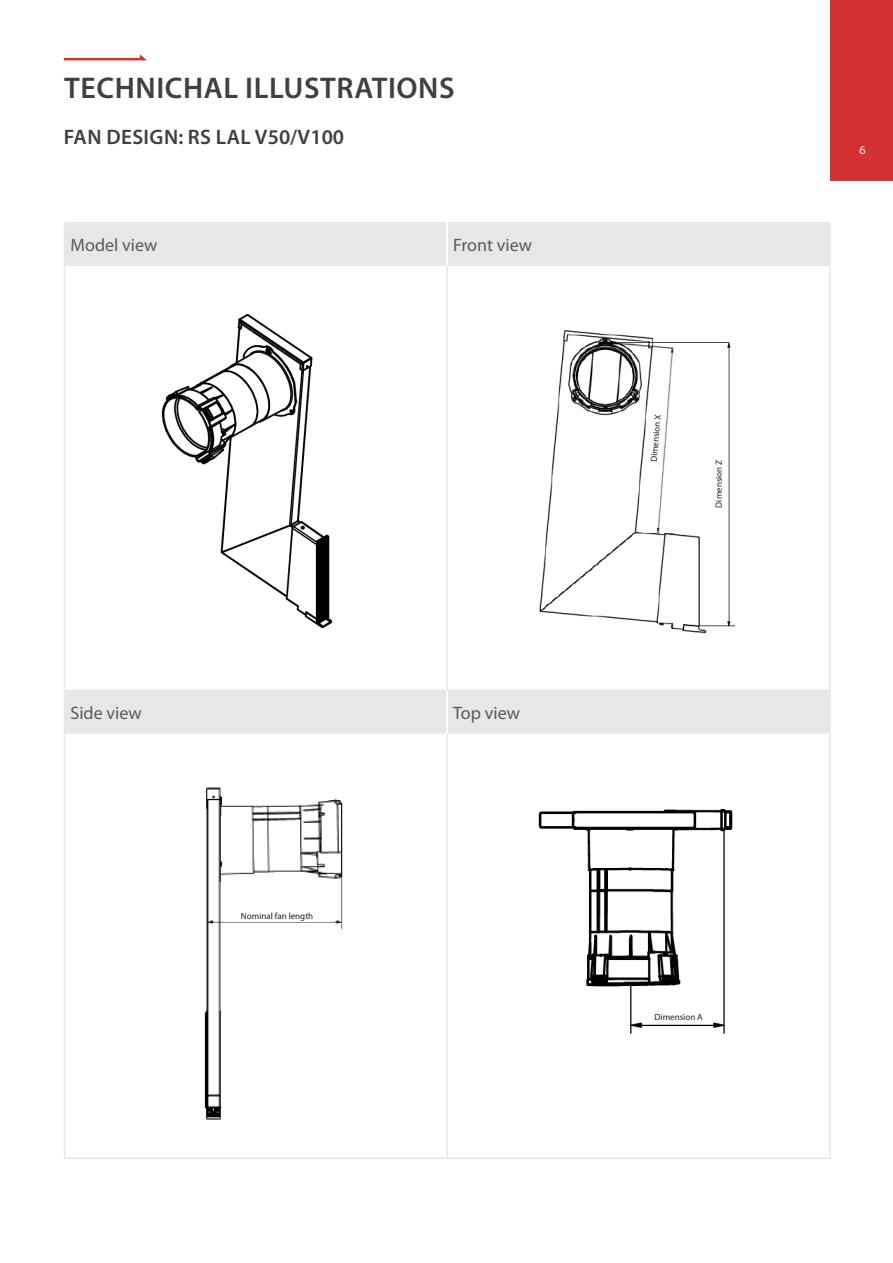
<style>
.page{position:relative;width:893px;height:1263px;background:#fff}
.page>*{position:absolute;margin:0;border:0;box-sizing:border-box;transform-origin:0 0}
.Kapitel-Headline{font:600 30px "Myriad Pro";letter-spacing:.02em;color:#3e4143}
.Baureihe-Headline{font:600 21px "Myriad Pro";letter-spacing:.02em;color:#3d4144}
.t1{font:18px "Myriad Pro";color:#595a5b}
.Seitenzahl{font:12px "Myriad Pro";color:#fff}
.t2{font:9px "Myriad Pro";color:#231f20}
</style>
<div class="page">
<img style="left:538px;top:809px;width:195px;height:225px">
<img style="left:204px;top:787px;width:139px;height:333px">
<svg style="left:65px;top:223px;width:764px;height:509px"></svg>
<hr style="left:64px;top:222px;width:383px;height:1px;background:#e6e7e9">
<hr style="left:64px;top:223px;width:1px;height:41px;background:#e6e7e9">
<hr style="left:447px;top:222px;width:384px;height:1px;background:#e6e7e9">
<hr style="left:829px;top:223px;width:2px;height:41px;background:#e6e7e9">
<hr style="left:64px;top:691px;width:1px;height:41px;background:#e6e7e9">
<hr style="left:829px;top:691px;width:2px;height:41px;background:#e6e7e9">
<hr style="left:64px;top:732px;width:383px;height:2px;background:#e6e7e9">
<hr style="left:64px;top:734px;width:1px;height:423px;background:#e6e7e9">
<hr style="left:447px;top:732px;width:384px;height:2px;background:#e6e7e9">
<hr style="left:446px;top:734px;width:2px;height:423px;background:#e6e7e9">
<hr style="left:829px;top:734px;width:2px;height:423px;background:#e6e7e9">
<hr style="left:64px;top:1157px;width:383px;height:2px;background:#e6e7e9">
<hr style="left:447px;top:1157px;width:384px;height:2px;background:#e6e7e9">
<hr style="left:64px;top:264px;width:383px;height:2px;background:#e6e7e9">
<hr style="left:64px;top:266px;width:1px;height:424px;background:#e6e7e9">
<hr style="left:447px;top:264px;width:384px;height:2px;background:#e6e7e9">
<hr style="left:446px;top:266px;width:2px;height:424px;background:#e6e7e9">
<hr style="left:829px;top:266px;width:2px;height:424px;background:#e6e7e9">
<hr style="left:64px;top:690px;width:383px;height:1px;background:#e6e7e9">
<hr style="left:447px;top:690px;width:384px;height:1px;background:#e6e7e9">
<hr style="left:446px;top:222px;width:2px;height:44px;background:#fff">
<hr style="left:446px;top:690px;width:2px;height:44px;background:#fff">
<div style="left:711px;top:396px;width:15px;height:175px;background:#fff"></div>
<div style="left:225px;top:909px;width:105px;height:13px;background:#fff"></div>
<div style="left:647px;top:1009px;width:63px;height:14px;background:#fff"></div>
<svg style="left:64px;top:54px;width:83px;height:6px"></svg>
<div style="left:830px;top:0;width:63px;height:181px;background:#d53134"></div>
<img style="left:151px;top:306px;width:215px;height:333px">
<p class="Kapitel-Headline" style="left:64px;top:69px;width:392px">TECHNICHAL ILLUSTRATIONS</p>
<p class="Baureihe-Headline" style="left:64px;top:123px;width:282px">FAN DESIGN: RS LAL V50/V100</p>
<p class="t1" style="left:71px;top:234px;width:88px">Model view</p>
<p class="t1" style="left:453px;top:234px;width:80px">Front view</p>
<p class="t1" style="left:71px;top:701px;width:73px">Side view</p>
<p class="t1" style="left:453px;top:701px;width:68px">Top view</p>
<p class="t2" style="left:241px;top:910px;width:74px">Nominal fan length</p>
<p class="t2" style="left:648px;top:462px;width:49px;rotate:-85deg">Dimension X</p>
<p class="t2" style="left:713px;top:507px;width:49px;rotate:-90deg">Dimension Z</p>
<p class="t2" style="left:655px;top:1011px;width:50px">Dimension A</p>
<p class="Seitenzahl" style="left:859px;top:143px;width:8px">6</p>
</div>
